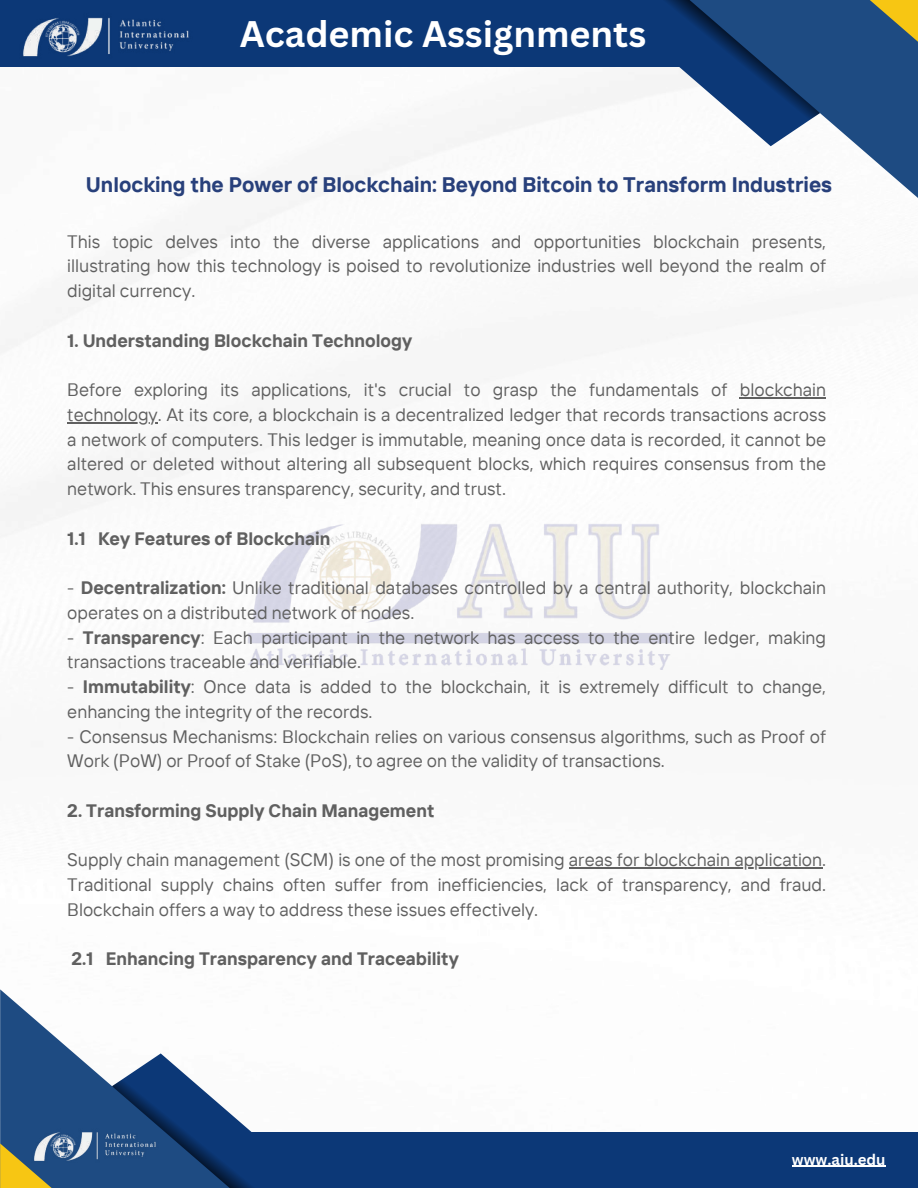
<style>
.page{position:relative;width:918px;height:1188px;background:#fff}
.page>*{position:absolute;margin:0;border:0;box-sizing:border-box;transform-origin:0 0}
.t1{font:700 36px "Canva Sans";color:#fff}
.t2{font:700 24px "Canva Sans";color:#fff}
.t3{font:700 21px "TT Interphases";color:#28407b}
.t4{font:18px/24.8px "TT Interphases";color:#606060}
.t5{font:700 18px "TT Interphases";color:#606060}
.t6{font:700 15px "Canva Sans";color:#fff}
.s1{font-weight:700}
</style>
<div class="page">
<img style="left:0;top:66px;width:895px;height:803px">
<img style="left:240px;top:518px;width:439px;height:151px">
<div style="left:0;top:0;width:699px;height:66px;background:#0c3877"></div>
<svg style="left:648px;top:0;width:270px;height:211px"></svg>
<svg style="left:828px;top:0;width:90px;height:55px;background:#4a646b"></svg>
<svg style="left:560px;top:0;width:260px;height:146px"></svg>
<img style="left:20px;top:17px;width:172px;height:50px">
<div style="left:175px;top:1132px;width:743px;height:56px;background:#0c3877"></div>
<svg style="left:0;top:989px;width:112px;height:199px;fill:#1e4b82"></svg>
<svg style="left:0;top:1143px;width:104px;height:45px;background:#757c55"></svg>
<svg style="left:112px;top:1053px;width:140px;height:135px"></svg>
<img style="left:31px;top:1124px;width:127px;height:44px">
<hr style="left:792px;top:1166px;width:94px;height:1px;background:#fff">
<hr style="left:740px;top:397px;width:86px;height:1px;background:#606060">
<hr style="left:67px;top:422px;width:91px;height:1px;background:#606060">
<hr style="left:569px;top:868px;width:253px;height:1px;background:#606060">
<h2 class="t2" style="left:331px;top:8px;width:296px">AIU Student Publications</h2>
<h1 class="t1" style="left:240px;top:9px;width:408px">Academic Assignments</h1>
<p class="t3" style="left:86px;top:171px;width:748px">Unlocking the Power of Blockchain: Beyond Bitcoin to Transform Industries</p>
<p class="t4" style="left:67px;top:229px;width:760px;text-align:justify">This topic delves into the diverse applications and opportunities blockchain presents, illustrating how this technology is poised to revolutionize industries well beyond the realm of digital currency.</p>
<p class="t5" style="left:67px;top:329px;width:346px">1. Understanding Blockchain Technology</p>
<p class="t4" style="left:67px;top:377px;width:760px;text-align:justify">Before exploring its applications, it's crucial to grasp the fundamentals of blockchain technology. At its core, a blockchain is a decentralized ledger that records transactions across a network of computers. This ledger is immutable, meaning once data is recorded, it cannot be altered or deleted without altering all subsequent blocks, which requires consensus from the network. This ensures transparency, security, and trust.</p>
<p class="t5" style="left:67px;top:527px;width:265px">1.1 Key Features of Blockchain</p>
<p class="t4" style="left:67px;top:575px;width:760px">- <span class="s1">Decentralization:</span> Unlike traditional databases controlled by a central authority, blockchain operates on a distributed network of nodes.</p>
<p class="t4" style="left:67px;top:625px;width:760px">- <span class="s1">Transparency</span>: Each participant in the network has access to the entire ledger, making transactions traceable and verifiable.</p>
<p class="t4" style="left:67px;top:674px;width:760px">- <span class="s1">Immutability</span>: Once data is added to the blockchain, it is extremely difficult to change, enhancing the integrity of the records.</p>
<p class="t4" style="left:67px;top:724px;width:760px">- Consensus Mechanisms: Blockchain relies on various consensus algorithms, such as Proof of<br>Work (PoW) or Proof of Stake (PoS), to agree on the validity of transactions.</p>
<p class="t5" style="left:67px;top:799px;width:369px">2. Transforming Supply Chain Management</p>
<p class="t4" style="left:67px;top:847px;width:760px;text-align:justify">Supply chain management (SCM) is one of the most promising areas for blockchain application.<br>Traditional supply chains often suffer from inefficiencies, lack of transparency, and fraud.<br>Blockchain offers a way to address these issues effectively.</p>
<p class="t5" style="left:71px;top:947px;width:389px">2.1 Enhancing Transparency and Traceability</p>
<p class="t6" style="left:792px;top:1149px;width:95px">www.aiu.edu</p>
</div>
